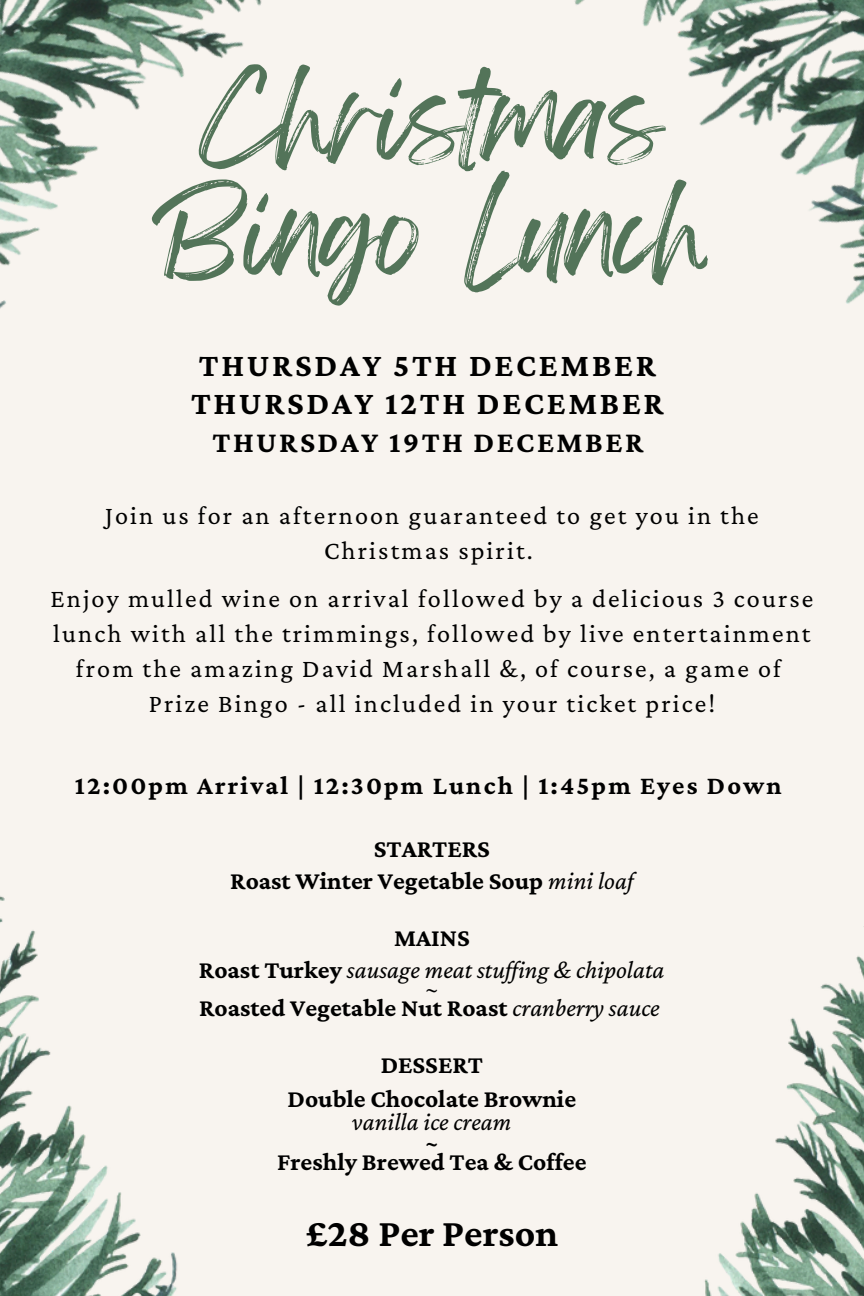
<style>
.page{position:relative;width:864px;height:1296px;background:#f8f4ef}
.page>*{position:absolute;margin:0;border:0;box-sizing:border-box;transform-origin:0 0}
.t1{font:100.8px "Feeling Passionate";color:#537459}
.t2{font:700 39.6px "Crimson Pro";color:#000}
.t3{font:700 33.3px/38.4px "Crimson Pro";letter-spacing:.08em;color:#000}
.t4{font:700 30.3px "Crimson Pro";letter-spacing:.08em;color:#000}
.t5{font:26.4px/35.1px "Crimson Pro";letter-spacing:.08em;color:#000;text-align:center}
.t6{font:700 26.4px "Crimson Pro";letter-spacing:.08em;color:#000}
.t7{font:700 25.5px "Crimson Pro";color:#000}
.t8{font:italic 25.5px "Crimson Pro";color:#000}
.t9{font:25.5px "Crimson Pro";color:#000}
.s1{font-weight:400;font-style:italic}
.s2{font-weight:700;font-style:normal}
</style>
<div class="page">
<img style="left:0;top:0;width:262px;height:309px">
<img style="left:574px;top:0;width:290px;height:304px">
<img style="left:0;top:896px;width:178px;height:400px">
<img style="left:704px;top:956px;width:160px;height:340px">
<p class="t1" style="left:200px;top:36px;width:466px">Christmas</p>
<p class="t1" style="left:152px;top:151px;width:561px">Bingo Lunch</p>
<p class="t3" style="left:191px;top:345px;width:474px">THURSDAY 5TH DECEMBER<br>THURSDAY 12TH DECEMBER</p>
<p class="t4" style="left:213px;top:425px;width:432px">THURSDAY 19TH DECEMBER</p>
<p class="t5" style="left:105px;top:497px;width:655px">Join us for an afternoon guaranteed to get you in the<br>Christmas spirit.</p>
<p class="t5" style="left:51px;top:580px;width:764px">Enjoy mulled wine on arrival followed by a delicious 3 course lunch with all the trimmings, followed by live entertainment from the amazing David Marshall &amp;, of course, a game of</p>
<h4 class="t5" style="left:149px;top:685px;width:568px">Prize Bingo - all included in your ticket price!</h4>
<p class="t6" style="left:75px;top:770px;width:708px">12:00pm Arrival | 12:30pm Lunch | 1:45pm Eyes Down</p>
<h1 class="t7" style="left:374px;top:834px;width:118px">STARTERS</h1>
<h1 class="t7" style="left:230px;top:866px;width:405px">Roast Winter Vegetable Soup <span class="s1">mini loaf</span></h1>
<h3 class="t7" style="left:394px;top:923px;width:77px">MAINS</h3>
<p class="t8" style="left:199px;top:955px;width:467px"><span class="s2">Roast Turkey</span> sausage meat stuffing &amp; chipolata</p>
<p class="t9" style="left:425px;top:974px;width:15px">~</p>
<p class="t7" style="left:199px;top:993px;width:462px">Roasted Vegetable Nut Roast <span class="s1">cranberry sauce</span></p>
<h5 class="t7" style="left:381px;top:1050px;width:104px">DESSERT</h5>
<h4 class="t7" style="left:288px;top:1084px;width:290px">Double Chocolate Brownie</h4>
<p class="t8" style="left:352px;top:1107px;width:161px">vanilla ice cream</p>
<h4 class="t7" style="left:425px;top:1128px;width:15px">~</h4>
<p class="t7" style="left:277px;top:1147px;width:311px">Freshly Brewed Tea &amp; Coffee</p>
<p class="t2" style="left:306px;top:1211px;width:254px">£28 Per Person</p>
</div>
